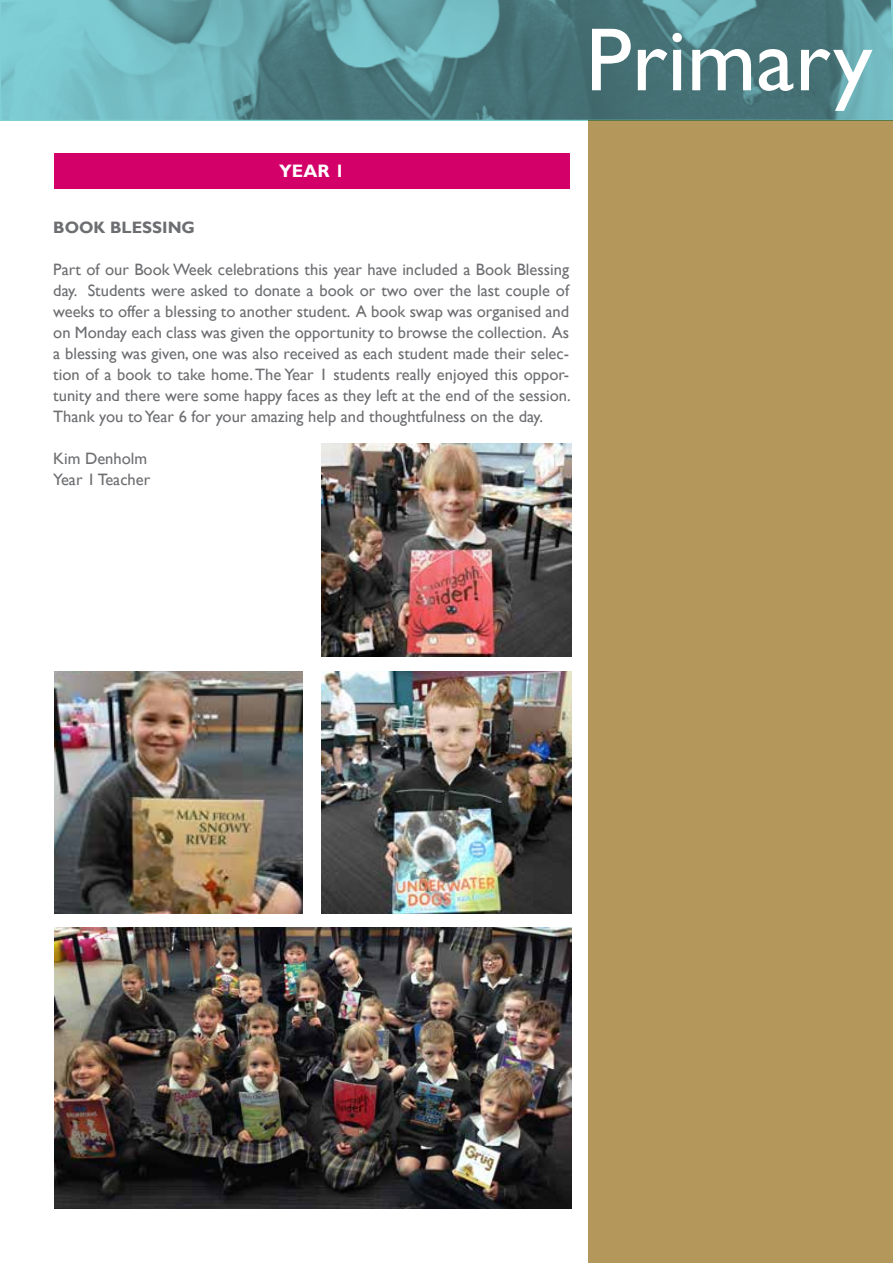
<style>
.page{position:relative;width:893px;height:1263px;background:#fff}
.page>*{position:absolute;margin:0;border:0;box-sizing:border-box;transform-origin:0 0}
.t1{font:90px "Gill Sans";color:#fff}
.t2{font:700 18px "Gill Sans";color:#fff}
.t3{font:16.5px/21px "Gill Sans";color:#6d6e71;text-align:justify}
.t4{font:700 16.5px "Gill Sans";color:#6d6e71}
</style>
<div class="page">
<div style="left:589px;top:120px;width:304px;height:1143px;background:#b4975a"></div>
<svg style="left:0;top:0;width:893px;height:120px;background:#5b959a"></svg>
<div style="left:54px;top:153px;width:516px;height:36px;background:#d30069"></div>
<img style="left:54px;top:671px;width:249px;height:242px">
<img style="left:54px;top:927px;width:517px;height:282px">
<img style="left:322px;top:672px;width:249px;height:241px">
<img style="left:322px;top:444px;width:249px;height:212px">
<p class="t2" style="left:279px;top:160px;width:67px">YEAR 1</p>
<p class="t4" style="left:53px;top:217px;width:143px">BOOK BLESSING</p>
<p class="t3" style="left:53px;top:259px;width:519px">Part of our Book Week celebrations this year have included a Book Blessing day. Students were asked to donate a book or two over the last couple of weeks to offer a blessing to another student. A book swap was organised and on Monday each class was given the opportunity to browse the collection. As a blessing was given, one was also received as each student made their selec&shy;tion of a book to take home. The Year 1 students really enjoyed this oppor&shy;tunity and there were some happy faces as they left at the end of the session.<br>Thank you to Year 6 for your amazing help and thoughtfulness on the day.</p>
<p class="t3" style="left:53px;top:448px;width:99px">Kim Denholm<br>Year 1 Teacher</p>
<h1 class="t1" style="left:586px;top:8px;width:288px">Primary</h1>
</div>
